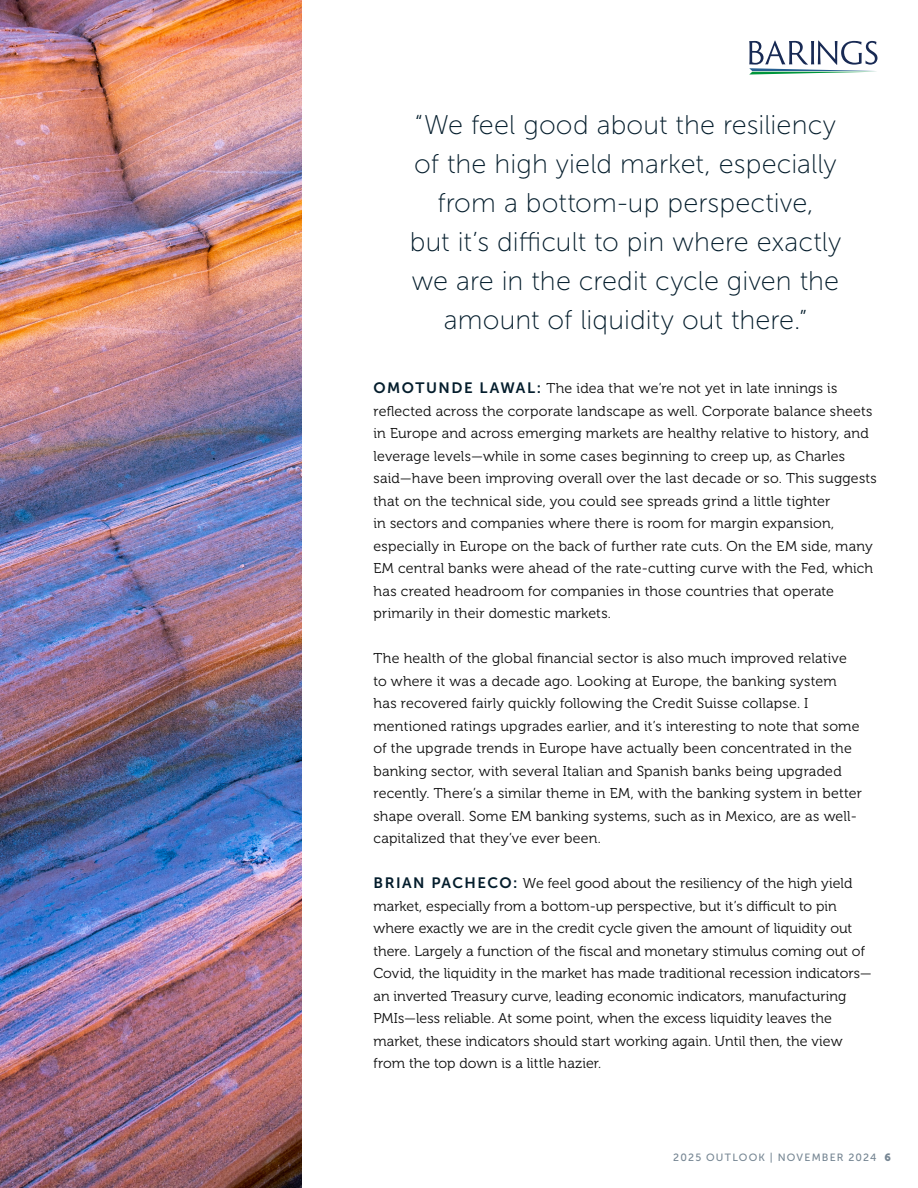
<style>
.page{position:relative;width:918px;height:1188px;background:#fff}
.page>*{position:absolute;margin:0;border:0;box-sizing:border-box;transform-origin:0 0}
.t1{font:27px/39px "Museo Sans 100";letter-spacing:.005em;color:#041d2c;text-align:center}
.t2{font:14.25px/22.5px "Museo 300";letter-spacing:.01em;color:#0d0d0d}
.t3{font:10.5px "Museo Sans 500";letter-spacing:.115em;color:#768693}
.s1{font-family:"Museo Sans 700";font-size:15px;color:#041d2c}
.s2{font-family:"Museo Sans 900"}
</style>
<div class="page">
<img style="left:0;top:0;width:302px;height:1188px">
<svg style="left:749px;top:40px;width:129px;height:35px"></svg>
<h1 class="t1" style="left:410px;top:105px;width:433px">“We feel good about the resiliency of the high yield market, especially from a bottom-up perspective,<br>but it’s difficult to pin where exactly we are in the credit cycle given the amount of liquidity out there.”</h1>
<p class="t2" style="left:374px;top:377px;width:505px"><span class="s1">OMOTUNDE LAWAL:</span> The idea that we’re not yet in late innings is reflected across the corporate landscape as well. Corporate balance sheets in Europe and across emerging markets are healthy relative to history, and leverage levels—while in some cases beginning to creep up, as Charles said—have been improving overall over the last decade or so. This suggests that on the technical side, you could see spreads grind a little tighter<br>in sectors and companies where there is room for margin expansion, especially in Europe on the back of further rate cuts. On the EM side, many EM central banks were ahead of the rate-cutting curve with the Fed, which has created headroom for companies in those countries that operate primarily in their domestic markets.</p>
<p class="t2" style="left:374px;top:647px;width:490px">The health of the global financial sector is also much improved relative to where it was a decade ago. Looking at Europe, the banking system has recovered fairly quickly following the Credit Suisse collapse. I mentioned ratings upgrades earlier, and it’s interesting to note that some of the upgrade trends in Europe have actually been concentrated in the banking sector, with several Italian and Spanish banks being upgraded recently. There’s a similar theme in EM, with the banking system in better shape overall. Some EM banking systems, such as in Mexico, are as well&shy;capitalized that they’ve ever been.</p>
<p class="t2" style="left:373px;top:872px;width:500px"><span class="s1">BRIAN PACHECO:</span> We feel good about the resiliency of the high yield market, especially from a bottom-up perspective, but it’s difficult to pin where exactly we are in the credit cycle given the amount of liquidity out there. Largely a function of the fiscal and monetary stimulus coming out of Covid, the liquidity in the market has made traditional recession indicators— an inverted Treasury curve, leading economic indicators, manufacturing PMIs—less reliable. At some point, when the excess liquidity leaves the market, these indicators should start working again. Until then, the view from the top down is a little hazier.</p>
<p class="t3" style="left:673px;top:1151px;width:219px">2025 OUTLOOK | NOVEMBER 2024 <span class="s2">6</span></p>
</div>
